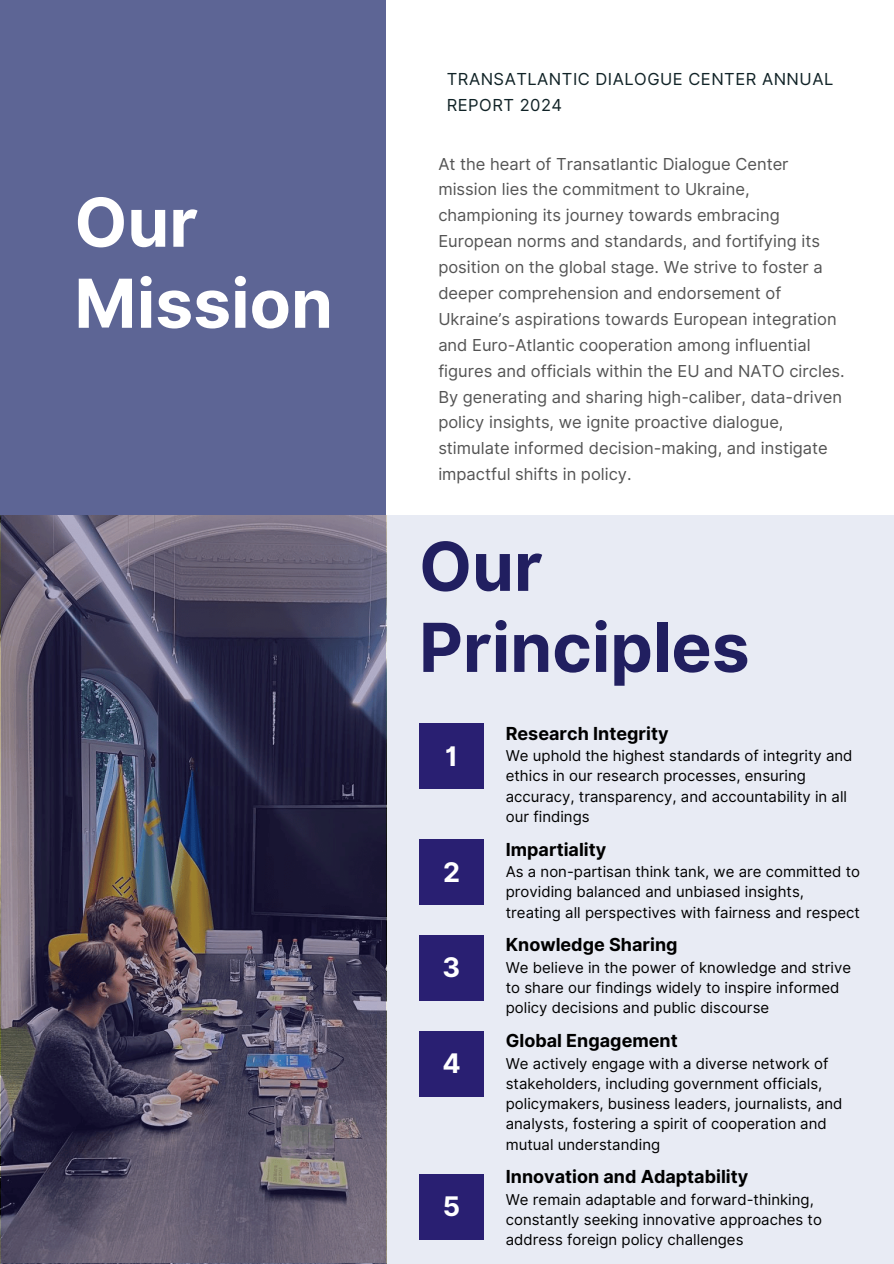
<style>
.page{position:relative;width:894px;height:1264px;background:#fff}
.page>*{position:absolute;margin:0;border:0;box-sizing:border-box;transform-origin:0 0}
.t1{font:700 67.5px/81px "Inter";color:#211f60}
.t2{font:700 67.5px/81px "Inter";color:#fff}
.t3{font:700 27px "Inter";color:#fff}
.t4{font:700 18px "Inter";color:#000}
.t5{font:16.5px/25.8px "Inter";color:#545454}
.t6{font:16.5px/25.8px "Inter";letter-spacing:.03em;color:#102226}
.t7{font:15px/20.2px "Inter";color:#000}
</style>
<div class="page">
<div style="left:0;top:0;width:386px;height:515px;background:#5d6595"></div>
<div style="left:387px;top:515px;width:506px;height:748px;background:#e8ebf4"></div>
<div style="left:419px;top:723px;width:65px;height:66px;background:#291f72"></div>
<div style="left:419px;top:839px;width:65px;height:65px;background:#291f72"></div>
<div style="left:419px;top:935px;width:65px;height:65px;background:#291f72"></div>
<div style="left:419px;top:1030px;width:65px;height:66px;background:#291f72"></div>
<div style="left:419px;top:1174px;width:65px;height:65px;background:#291f72"></div>
<svg style="left:1px;top:515px;width:385px;height:748px"></svg>
<h1 class="t2" style="left:74px;top:182px;width:260px">Our<br>Mission</h1>
<p class="t6" style="left:446px;top:66px;width:388px">TRANSATLANTIC DIALOGUE CENTER ANNUAL<br>REPORT 2024</p>
<p class="t5" style="left:438px;top:151px;width:408px">At the heart of Transatlantic Dialogue Center mission lies the commitment to Ukraine, championing its journey towards embracing European norms and standards, and fortifying its position on the global stage. We strive to foster a deeper comprehension and endorsement of Ukraine’s aspirations towards European integration and Euro-Atlantic cooperation among influential figures and officials within the EU and NATO circles.<br>By generating and sharing high-caliber, data-driven policy insights, we ignite proactive dialogue, stimulate informed decision-making, and instigate impactful shifts in policy.</p>
<p class="t1" style="left:419px;top:526px;width:332px">Our<br>Principles</p>
<h2 class="t3" style="left:445px;top:740px;width:14px">1</h2>
<p class="t3" style="left:443px;top:855px;width:18px">2</p>
<p class="t3" style="left:442px;top:951px;width:19px">3</p>
<h2 class="t3" style="left:442px;top:1047px;width:20px">4</h2>
<h2 class="t3" style="left:442px;top:1189px;width:19px">5</h2>
<p class="t4" style="left:505px;top:722px;width:164px">Research Integrity</p>
<p class="t7" style="left:505px;top:745px;width:348px">We uphold the highest standards of integrity and ethics in our research processes, ensuring accuracy, transparency, and accountability in all our findings</p>
<p class="t4" style="left:505px;top:838px;width:102px">Impartiality</p>
<p class="t7" style="left:505px;top:861px;width:356px">As a non-partisan think tank, we are committed to providing balanced and unbiased insights, treating all perspectives with fairness and respect</p>
<p class="t4" style="left:505px;top:934px;width:173px">Knowledge Sharing</p>
<p class="t7" style="left:505px;top:957px;width:346px">We believe in the power of knowledge and strive to share our findings widely to inspire informed policy decisions and public discourse</p>
<p class="t4" style="left:505px;top:1029px;width:173px">Global Engagement</p>
<p class="t7" style="left:505px;top:1052px;width:338px">We actively engage with a diverse network of stakeholders, including government officials, policymakers, business leaders, journalists, and analysts, fostering a spirit of cooperation and mutual understanding</p>
<p class="t4" style="left:505px;top:1166px;width:244px">Innovation and Adaptability</p>
<p class="t7" style="left:505px;top:1189px;width:317px">We remain adaptable and forward-thinking, constantly seeking innovative approaches to address foreign policy challenges</p>
</div>
